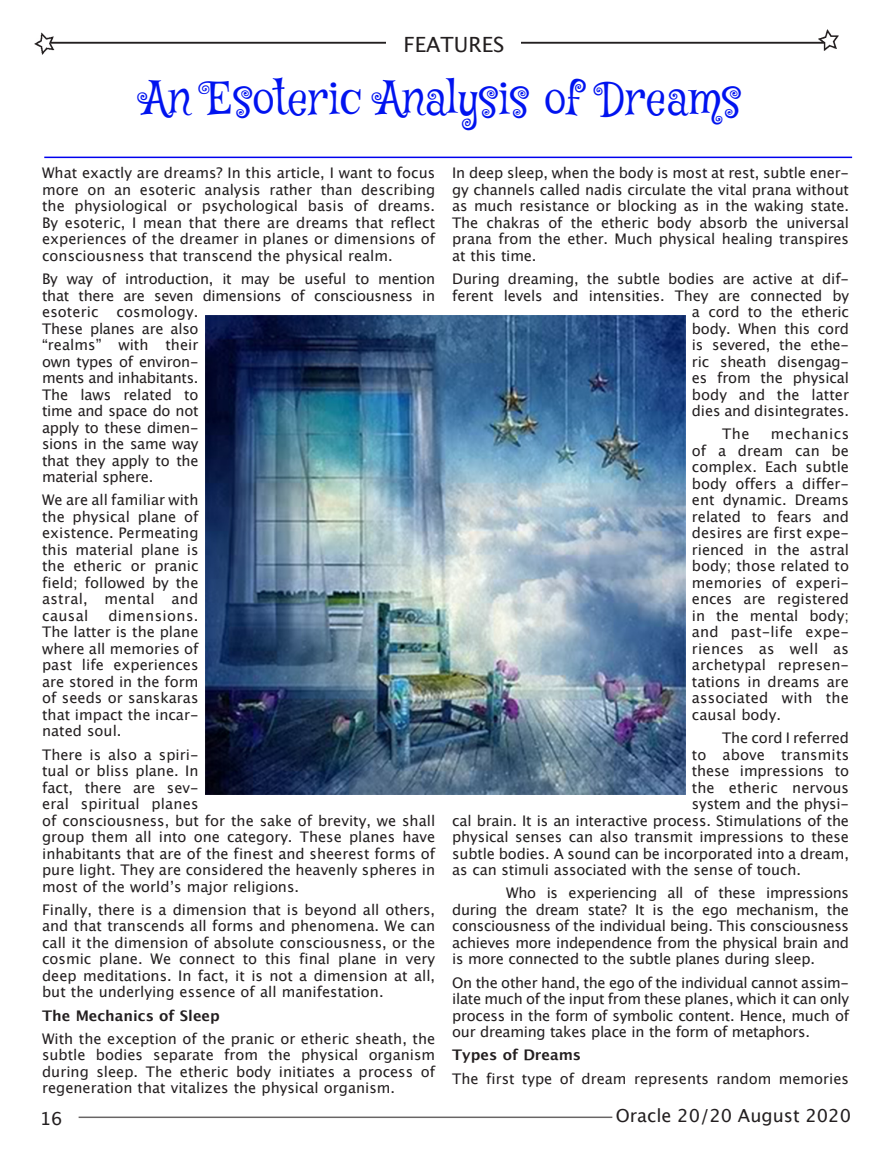
<style>
.page{position:relative;width:891px;height:1161px;background:#fff}
.page>*{position:absolute;margin:0;border:0;box-sizing:border-box;transform-origin:0 0}
.Body_Text_2{font:45px "Mystery Quest";color:#0013ef}
.t1{font:21px "Lucida Grande";color:#231f20}
.t2{font:18px "Lucida Grande";color:#231f20}
.Body_Text_2-2{font:14.7px/16.5px "Lucida Grande";letter-spacing:-.01em;color:#231f20;text-align:justify}
.Body_Text_2-3{font:700 14.7px "Lucida Grande";color:#231f20}
.Body_Text_2-4{font:14.7px "Lucida Grande";letter-spacing:.01em;color:#231f20}
</style>
<div class="page">
<img style="left:34px;top:30px;width:805px;height:25px">
<hr style="left:79px;top:1117px;width:533px;height:1px;background:#231f20">
<div style="left:386px;top:36px;width:135px;height:27px;background:#fff"></div>
<hr style="left:44px;top:157px;width:808px;height:1px;background:#00e">
<img style="left:205px;top:315px;width:480px;height:480px">
<p class="t1" style="left:404px;top:33px;width:102px">FEATURES</p>
<p class="Body_Text_2" style="left:143px;top:71px;width:600px">An Esoteric Analysis of Dreams</p>
<p class="Body_Text_2-2" style="left:42px;top:165px;width:395px">What exactly are dreams? In this article, I want to focus more on an esoteric analysis rather than describing the physiological or psychological basis of dreams.<br>By esoteric, I mean that there are dreams that reflect experiences of the dreamer in planes or dimensions of consciousness that transcend the physical realm.</p>
<p class="Body_Text_2-2" style="left:42px;top:271px;width:395px;text-align:left">By way of introduction, it may be useful to mention that there are seven dimensions of consciousness in esoteric cosmology.<br>These planes are also<br>“realms” with their<br>own types of environ-<br>ments and inhabitants.<br>The laws related to<br>time and space do not<br>apply to these dimen-<br>sions in the same way<br>that they apply to the<br>material sphere.</p>
<p class="Body_Text_2-2" style="left:42px;top:492px;width:158px">We are all familiar with the physical plane of existence. Permeating this material plane is the etheric or pranic field; followed by the astral, mental and causal</p>
<p class="Body_Text_2-2" style="left:42px;top:607px;width:158px;text-indent:66px">dimensions.<br>The latter is the plane where all memories of past life experiences are stored in the form of seeds or sanskaras that impact the incar&shy;nated soul.</p>
<p class="Body_Text_2-2" style="left:42px;top:746px;width:395px;text-align:left">There is also a spiri-<br>tual or bliss plane. In<br>fact, there are sev-<br>eral spiritual planes<br>of consciousness, but for the sake of brevity, we shall group them all into one category. These planes have inhabitants that are of the finest and sheerest forms of pure light. They are considered the heavenly spheres in most of the world’s major religions.</p>
<p class="Body_Text_2-2" style="left:42px;top:901px;width:395px">Finally, there is a dimension that is beyond all others, and that transcends all forms and phenomena. We can call it the dimension of absolute consciousness, or the cosmic plane. We connect to this final plane in very deep meditations. In fact, it is not a dimension at all, but the underlying essence of all manifestation.</p>
<p class="Body_Text_2-3" style="left:42px;top:1007px;width:179px">The Mechanics of Sleep</p>
<p class="Body_Text_2-2" style="left:42px;top:1030px;width:395px">With the exception of the pranic or etheric sheath, the subtle bodies separate from the physical organism during sleep. The etheric body initiates a process of regeneration that vitalizes the physical organism.</p>
<p class="Body_Text_2-2" style="left:452px;top:165px;width:398px">In deep sleep, when the body is most at rest, subtle ener&shy;gy channels called nadis circulate the vital prana without as much resistance or blocking as in the waking state.<br>The chakras of the etheric body absorb the universal prana from the ether. Much physical healing transpires at this time.</p>
<p class="Body_Text_2-2" style="left:452px;top:271px;width:398px;text-align:right">During dreaming, the subtle bodies are active at dif&shy;ferent levels and intensities. They are connected by a cord to the etheric<br>body. When this cord<br>is severed, the ethe-<br>ric sheath disengag-<br>es from the physical<br>body and the latter<br>dies and disintegrates.</p>
<p class="Body_Text_2-2" style="left:722px;top:426px;width:29px">The</p>
<p class="Body_Text_2-2" style="left:692px;top:426px;width:159px;text-indent:79px">mechanics of a dream can be complex. Each subtle body offers a differ&shy;ent dynamic. Dreams related to fears and desires are first expe&shy;rienced in the astral body; those related to memories of experi&shy;ences are registered in the mental body; and past-life expe&shy;riences as well as archetypal represen&shy;tations in dreams are associated with the causal body.</p>
<p class="Body_Text_2-2" style="left:722px;top:730px;width:128px">The cord I referred</p>
<p class="Body_Text_2-4" style="left:692px;top:746px;width:159px">to above transmits</p>
<p class="Body_Text_2-2" style="left:692px;top:763px;width:159px">these impressions to</p>
<p class="Body_Text_2-2" style="left:692px;top:779px;width:159px">the etheric nervous</p>
<p class="Body_Text_2-2" style="left:692px;top:796px;width:159px">system and the physi-</p>
<p class="Body_Text_2-2" style="left:452px;top:812px;width:398px">cal brain. It is an interactive process. Stimulations of the</p>
<p class="Body_Text_2-2" style="left:452px;top:829px;width:398px">physical senses can also transmit impressions to these</p>
<p class="Body_Text_2-2" style="left:452px;top:845px;width:398px">subtle bodies. A sound can be incorporated into a dream,</p>
<p class="Body_Text_2-2" style="left:452px;top:862px;width:350px">as can stimuli associated with the sense of touch.</p>
<p class="Body_Text_2-2" style="left:452px;top:885px;width:398px;text-indent:54px">Who is experiencing all of these impressions during the dream state? It is the ego mechanism, the consciousness of the individual being. This consciousness achieves more independence from the physical brain and is more connected to the subtle planes during sleep.</p>
<p class="Body_Text_2-2" style="left:452px;top:974px;width:398px">On the other hand, the ego of the individual cannot assim&shy;ilate much of the input from these planes, which it can only process in the form of symbolic content. Hence, much of our dreaming takes place in the form of metaphors.</p>
<p class="Body_Text_2-3" style="left:452px;top:1047px;width:131px">Types of Dreams</p>
<p class="Body_Text_2-2" style="left:452px;top:1070px;width:398px">The first type of dream represents random memories</p>
<p class="t2" style="left:40px;top:1108px;width:24px">16</p>
<p class="t2" style="left:616px;top:1105px;width:237px">Oracle 20/20 August 2020</p>
</div>
